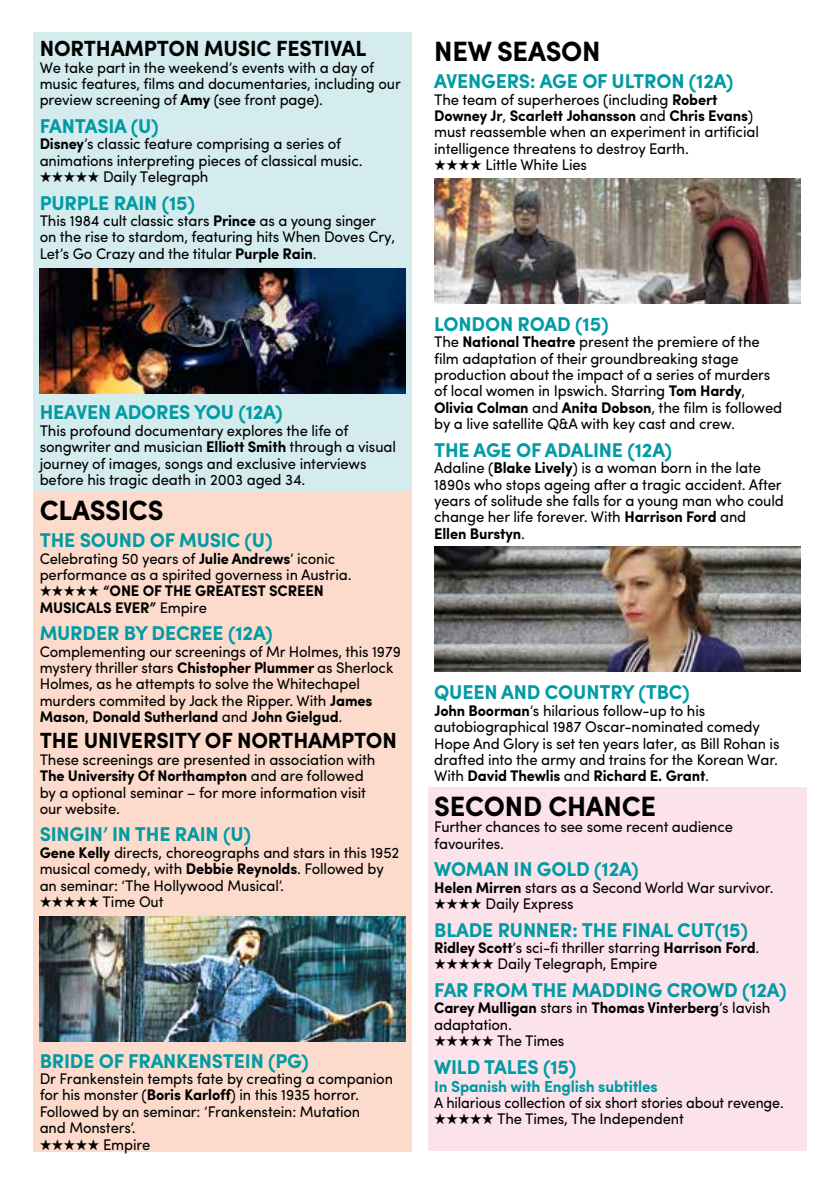
<style>
.page{position:relative;width:840px;height:1191px;background:#fff}
.page>*{position:absolute;margin:0;border:0;box-sizing:border-box;transform-origin:0 0}
.t1{font:700 28px "Sofia Pro";letter-spacing:-.01em;color:#000}
.t2{font:700 22px "Sofia Pro";letter-spacing:-.01em;color:#000}
.t3{font:700 20px "Sofia Pro";letter-spacing:-.01em;color:#009ba4}
.t4{font:700 16px "Sofia Pro";letter-spacing:-.01em;color:#009ba4}
.t5{font:15.4px/16.4px "Sofia Pro";letter-spacing:-.01em;color:#000;scale:.96 1}
.t6{font:700 15.4px/16.4px "Sofia Pro";letter-spacing:-.01em;color:#000;scale:.96 1}
.t7{font:15.4px "Sofia Pro";letter-spacing:-.01em;color:#000;scale:.93 1}
.s1{font-weight:700}
.s2{font-weight:400}
</style>
<div class="page">
<div style="left:34px;top:32px;width:377px;height:1119px;background:#fcdbcc"></div>
<div style="left:428px;top:787px;width:377px;height:364px;background:#fce2ea"></div>
<div style="left:34px;top:32px;width:377px;height:458px;background:#d5ecee"></div>
<img style="left:40px;top:268px;width:365px;height:125px">
<img style="left:434px;top:178px;width:365px;height:125px">
<img style="left:40px;top:917px;width:365px;height:124px">
<img style="left:434px;top:547px;width:365px;height:124px">
<h2 class="t2" style="left:40px;top:32px;width:328px">NORTHAMPTON MUSIC FESTIVAL</h2>
<p class="t5" style="left:40px;top:58px;width:377px">We take part in the weekend’s events with a day of music features, films and documentaries, including our preview screening of <span class="s1">Amy</span> (see front page).</p>
<p class="t3" style="left:40px;top:111px;width:120px">FANTASIA (U)</p>
<p class="t5" style="left:40px;top:135px;width:338px"><span class="s1">Disney</span>’s classic feature comprising a series of animations interpreting pieces of classical music.</p>
<p class="t5" style="left:40px;top:167px;width:177px">★★★★★ Daily Telegraph</p>
<p class="t3" style="left:40px;top:187px;width:157px">PURPLE RAIN (15)</p>
<p class="t5" style="left:40px;top:211px;width:371px">This 1984 cult classic stars <span class="s1">Prince</span> as a young singer on the rise to stardom, featuring hits When Doves Cry,<br>Let’s Go Crazy and the titular <span class="s1">Purple Rain</span>.</p>
<p class="t3" style="left:40px;top:397px;width:244px">HEAVEN ADORES YOU (12A)</p>
<p class="t5" style="left:40px;top:421px;width:372px">This profound documentary explores the life of songwriter and musician <span class="s1">Elliott Smith</span> through a visual journey of images, songs and exclusive interviews before his tragic death in 2003 aged 34.</p>
<h1 class="t1" style="left:40px;top:488px;width:125px">CLASSICS</h1>
<p class="t3" style="left:40px;top:525px;width:234px">THE SOUND OF MUSIC (U)</p>
<p class="t5" style="left:40px;top:549px;width:326px">Celebrating 50 years of <span class="s1">Julie Andrews</span>’ iconic performance as a spirited governess in Austria.</p>
<p class="t6" style="left:40px;top:582px;width:297px">★★★★★ “ONE OF THE GREATEST SCREEN<br>MUSICALS EVER” <span class="s2">Empire</span></p>
<p class="t3" style="left:40px;top:618px;width:234px">MURDER BY DECREE (12A)</p>
<p class="t5" style="left:40px;top:642px;width:377px">Complementing our screenings of Mr Holmes, this 1979 mystery thriller stars <span class="s1">Chistopher Plummer</span> as Sherlock Holmes, as he attempts to solve the Whitechapel murders commited by Jack the Ripper. With <span class="s1">James Mason</span>, <span class="s1">Donald Sutherland</span> and <span class="s1">John Gielgud</span>.</p>
<h2 class="t2" style="left:40px;top:724px;width:358px">THE UNIVERSITY OF NORTHAMPTON</h2>
<p class="t5" style="left:40px;top:750px;width:351px">These screenings are presented in association with <span class="s1">The University Of Northampton</span> and are followed by a optional seminar – for more information visit our website.</p>
<p class="t3" style="left:40px;top:819px;width:212px">SINGIN’ IN THE RAIN (U)</p>
<p class="t5" style="left:40px;top:843px;width:376px"><span class="s1">Gene Kelly</span> directs, choreographs and stars in this 1952 musical comedy, with <span class="s1">Debbie Reynolds</span>. Followed by an seminar: ‘The Hollywood Musical’.</p>
<p class="t5" style="left:40px;top:892px;width:130px">★★★★★ Time Out</p>
<p class="t3" style="left:40px;top:1045px;width:270px">BRIDE OF FRANKENSTEIN (PG)</p>
<p class="t5" style="left:40px;top:1069px;width:369px">Dr Frankenstein tempts fate by creating a companion for his monster (<span class="s1">Boris Karloff</span>) in this 1935 horror.<br>Followed by an seminar: ‘Frankenstein: Mutation<br>and Monsters’.</p>
<p class="t5" style="left:40px;top:1135px;width:117px">★★★★★ Empire</p>
<h1 class="t1" style="left:434px;top:30px;width:168px">NEW SEASON</h1>
<p class="t3" style="left:434px;top:66px;width:300px">AVENGERS: AGE OF ULTRON (12A)</p>
<p class="t5" style="left:434px;top:90px;width:339px">The team of superheroes (including <span class="s1">Robert Downey Jr</span>, <span class="s1">Scarlett Johansson</span> and <span class="s1">Chris Evans</span>) must reassemble when an experiment in artificial intelligence threatens to destroy Earth.</p>
<p class="t5" style="left:434px;top:156px;width:161px">★★★★ Little White Lies</p>
<p class="t3" style="left:434px;top:308px;width:176px">LONDON ROAD (15)</p>
<p class="t5" style="left:434px;top:332px;width:364px">The <span class="s1">National Theatre</span> present the premiere of the film adaptation of their groundbreaking stage production about the impact of a series of murders of local women in Ipswich. Starring <span class="s1">Tom Hardy</span>, <span class="s1">Olivia Colman</span> and <span class="s1">Anita Dobson</span>, the film is followed by a live satellite Q&amp;A with key cast and crew.</p>
<p class="t3" style="left:434px;top:434px;width:239px">THE AGE OF ADALINE (12A)</p>
<p class="t5" style="left:434px;top:458px;width:365px">Adaline (<span class="s1">Blake Lively</span>) is a woman born in the late 1890s who stops ageing after a tragic accident. After years of solitude she falls for a young man who could change her life forever. With <span class="s1">Harrison Ford</span> and<br><span class="s1">Ellen Burstyn</span>.</p>
<p class="t3" style="left:434px;top:677px;width:257px">QUEEN AND COUNTRY (TBC)</p>
<p class="t5" style="left:434px;top:701px;width:361px"><span class="s1">John Boorman</span>’s hilarious follow-up to his autobiographical 1987 Oscar-nominated comedy Hope And Glory is set ten years later, as Bill Rohan is drafted into the army and trains for the Korean War.<br>With <span class="s1">David Thewlis</span> and <span class="s1">Richard E. Grant</span>.</p>
<h1 class="t1" style="left:434px;top:784px;width:223px">SECOND CHANCE</h1>
<p class="t5" style="left:434px;top:817px;width:313px">Further chances to see some recent audience favourites.</p>
<p class="t3" style="left:434px;top:854px;width:206px">WOMAN IN GOLD (12A)</p>
<p class="t5" style="left:434px;top:878px;width:355px"><span class="s1">Helen Mirren</span> stars as a Second World War survivor.</p>
<p class="t5" style="left:434px;top:894px;width:147px">★★★★ Daily Express</p>
<p class="t3" style="left:434px;top:914px;width:315px">BLADE RUNNER: THE FINAL CUT(15)</p>
<p class="t5" style="left:434px;top:938px;width:340px"><span class="s1">Ridley Scott</span>’s sci-fi thriller starring <span class="s1">Harrison Ford</span>.</p>
<p class="t5" style="left:434px;top:954px;width:234px">★★★★★ Daily Telegraph, Empire</p>
<p class="t3" style="left:434px;top:974px;width:354px">FAR FROM THE MADDING CROWD (12A)</p>
<p class="t6" style="left:434px;top:998px;width:351px">Carey Mulligan <span class="s2">stars in</span> Thomas Vinterberg<span class="s2">’s lavish adaptation.</span></p>
<p class="t5" style="left:434px;top:1031px;width:137px">★★★★★ The Times</p>
<p class="t3" style="left:434px;top:1051px;width:143px">WILD TALES (15)</p>
<p class="t4" style="left:434px;top:1073px;width:225px">In Spanish with English subtitles</p>
<p class="t7" style="left:434px;top:1091px;width:377px">A hilarious collection of six short stories about revenge.</p>
<p class="t5" style="left:434px;top:1109px;width:261px">★★★★★ The Times, The Independent</p>
</div>
